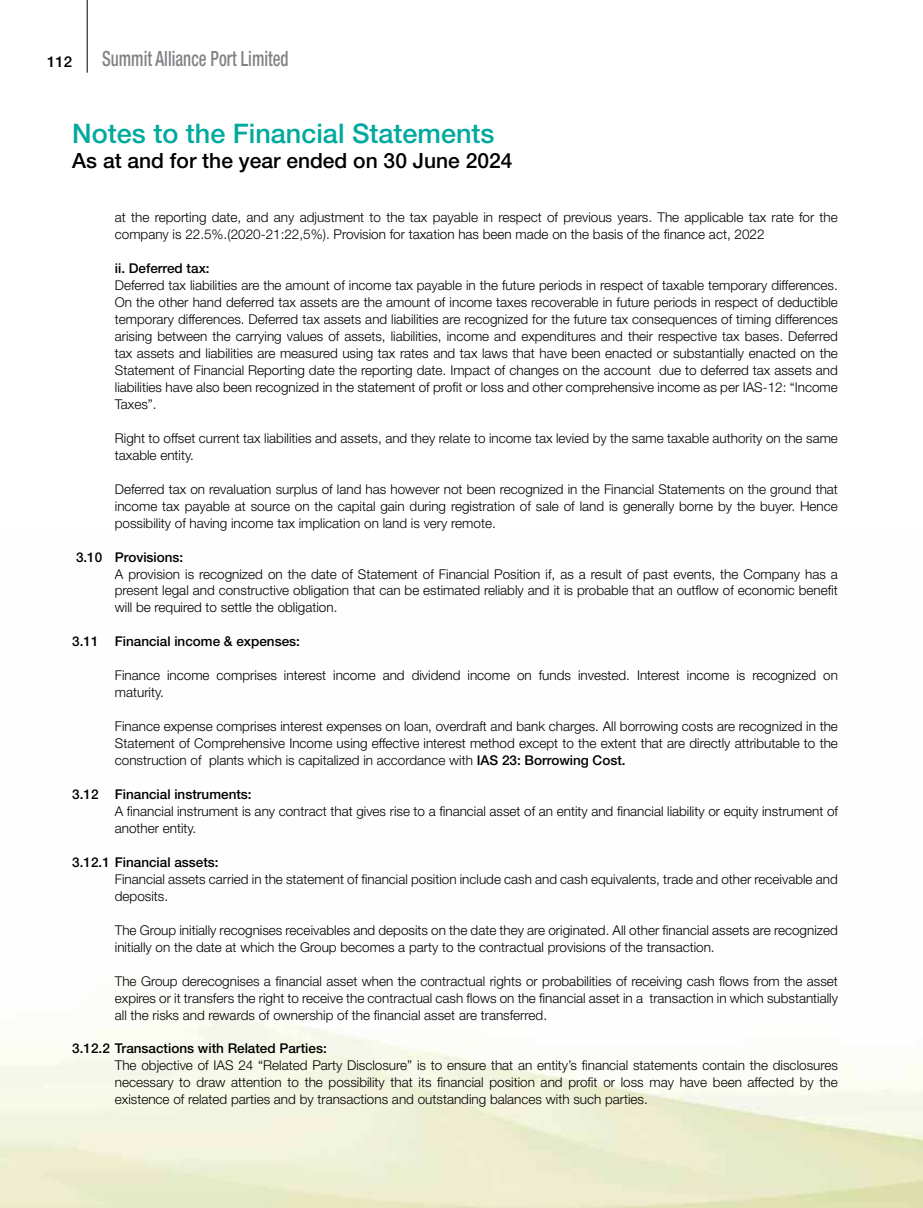
<style>
.page{position:relative;width:923px;height:1208px;background:#fff}
.page>*{position:absolute;margin:0;border:0;box-sizing:border-box;transform-origin:0 0}
.t1{font:500 27px "Helvetica Neue LT Std";color:#00a99d}
.t2{font:500 21px "Helvetica Neue LT Std";color:#000}
.t3{font:500 condensed 21px "Helvetica Neue LT Std";color:#808285;scale:.8 1}
.t4{font:500 15px "Helvetica Neue LT Std";color:#000}
.t5{font:300 13.5px/17px "Helvetica Neue LT Std";color:#000}
.t6{font:500 13.5px "Helvetica Neue LT Std";color:#000}
.s1{font-weight:500}
</style>
<div class="page">
<hr style="left:87px;top:0;width:1px;height:73px;background:#000">
<p class="t4" style="left:47px;top:53px;width:27px">112</p>
<h2 class="t3" style="left:102px;top:46px;width:235px">Summit Alliance Port Limited</h2>
<h1 class="t1" style="left:72px;top:117px;width:424px">Notes to the Financial Statements</h1>
<h2 class="t2" style="left:72px;top:148px;width:442px">As at and for the year ended on 30 June 2024</h2>
<p class="t5" style="left:115px;top:209px;width:724px">at the reporting date, and any adjustment to the tax payable in respect of previous years. The applicable tax rate for the company is 22.5%.(2020-21:22,5%). Provision for taxation has been made on the basis of the finance act, 2022</p>
<p class="t6" style="left:115px;top:260px;width:96px">ii. Deferred tax:</p>
<p class="t5" style="left:115px;top:277px;width:724px;text-align:justify">Deferred tax liabilities are the amount of income tax payable in the future periods in respect of taxable temporary differences.<br>On the other hand deferred tax assets are the amount of income taxes recoverable in future periods in respect of deductible temporary differences. Deferred tax assets and liabilities are recognized for the future tax consequences of timing differences arising between the carrying values of assets, liabilities, income and expenditures and their respective tax bases. Deferred tax assets and liabilities are measured using tax rates and tax laws that have been enacted or substantially enacted on the Statement of Financial Reporting date the reporting date. Impact of changes on the account due to deferred tax assets and liabilities have also been recognized in the statement of profit or loss and other comprehensive income as per IAS-12: “Income Taxes”.</p>
<p class="t5" style="left:115px;top:429px;width:724px">Right to offset current tax liabilities and assets, and they relate to income tax levied by the same taxable authority on the same taxable entity.</p>
<p class="t5" style="left:115px;top:480px;width:724px;text-align:justify">Deferred tax on revaluation surplus of land has however not been recognized in the Financial Statements on the ground that income tax payable at source on the capital gain during registration of sale of land is generally borne by the buyer. Hence possibility of having income tax implication on land is very remote.</p>
<p class="t6" style="left:76px;top:549px;width:109px">3.10 Provisions:</p>
<p class="t5" style="left:115px;top:565px;width:724px;text-align:justify">A provision is recognized on the date of Statement of Financial Position if, as a result of past events, the Company has a present legal and constructive obligation that can be estimated reliably and it is probable that an outflow of economic benefit will be required to settle the obligation.</p>
<p class="t6" style="left:72px;top:633px;width:229px">3.11 Financial income &amp; expenses:</p>
<p class="t5" style="left:115px;top:666px;width:724px">Finance income comprises interest income and dividend income on funds invested. Interest income is recognized on maturity.</p>
<p class="t5" style="left:115px;top:717px;width:724px;text-align:justify">Finance expense comprises interest expenses on loan, overdraft and bank charges. All borrowing costs are recognized in the Statement of Comprehensive Income using effective interest method except to the extent that are directly attributable to the construction of plants which is capitalized in accordance with <span class="s1">IAS 23: Borrowing Cost.</span></p>
<p class="t6" style="left:72px;top:786px;width:181px">3.12 Financial instruments:</p>
<p class="t5" style="left:115px;top:802px;width:724px">A financial instrument is any contract that gives rise to a financial asset of an entity and financial liability or equity instrument of another entity.</p>
<p class="t6" style="left:72px;top:854px;width:148px">3.12.1 Financial assets:</p>
<p class="t5" style="left:115px;top:870px;width:724px">Financial assets carried in the statement of financial position include cash and cash equivalents, trade and other receivable and deposits.</p>
<p class="t5" style="left:115px;top:921px;width:724px">The Group initially recognises receivables and deposits on the date they are originated. All other financial assets are recognized initially on the date at which the Group becomes a party to the contractual provisions of the transaction.</p>
<p class="t5" style="left:115px;top:972px;width:724px;text-align:justify">The Group derecognises a financial asset when the contractual rights or probabilities of receiving cash flows from the asset expires or it transfers the right to receive the contractual cash flows on the financial asset in a transaction in which substantially all the risks and rewards of ownership of the financial asset are transferred.</p>
<p class="t6" style="left:72px;top:1040px;width:256px">3.12.2 Transactions with Related Parties:</p>
<p class="t5" style="left:115px;top:1056px;width:724px;text-align:justify">The objective of IAS 24 “Related Party Disclosure” is to ensure that an entity’s financial statements contain the disclosures necessary to draw attention to the possibility that its financial position and profit or loss may have been affected by the existence of related parties and by transactions and outstanding balances with such parties.</p>
</div>
